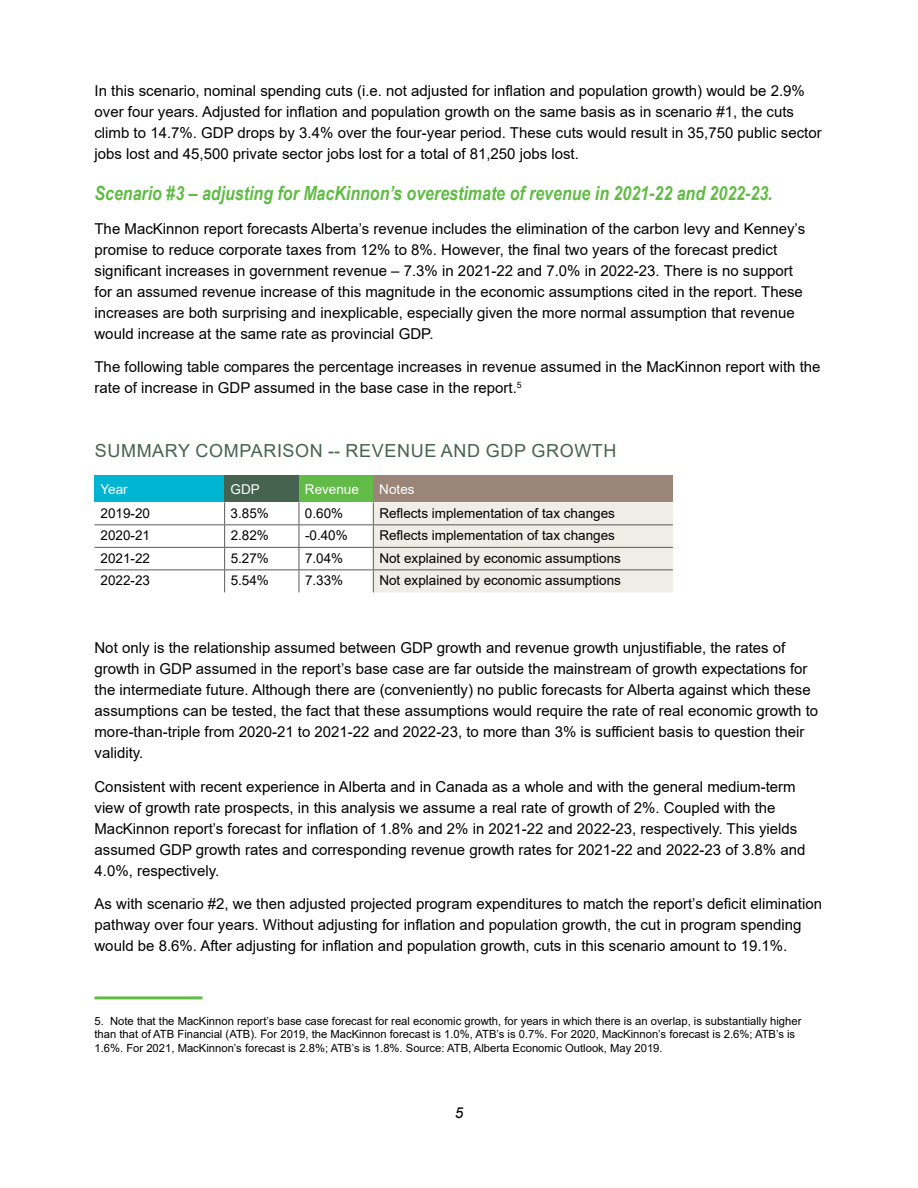
<style>
.page{position:relative;width:918px;height:1188px;background:#fff}
.page>*{position:absolute;margin:0;border:0;box-sizing:border-box;transform-origin:0 0}
.t1{font:italic 700 19.5px "Arial Narrow";color:#62bb46}
.t2{font:18px "Arial";letter-spacing:.035em;color:#45634f}
.t3{font:15px/21px "Arial";color:#000}
.t4{font:italic 15px "Arial";color:#000}
.t5{font:13.5px "Arial";color:#000}
.t6{font:13.5px "Arial";color:#fff}
.t7{font:11.25px/13.5px "Arial";color:#000}
</style>
<div class="page">
<div style="left:94px;top:475px;width:131px;height:27px;background:#00b5d1"></div>
<div style="left:225px;top:475px;width:74px;height:27px;background:#45634f"></div>
<div style="left:299px;top:475px;width:74px;height:27px;background:#62bb46"></div>
<div style="left:373px;top:475px;width:300px;height:27px;background:#9b8579"></div>
<hr style="left:94px;top:524px;width:131px;height:1px;background:#58595b">
<hr style="left:225px;top:524px;width:74px;height:1px;background:#58595b">
<hr style="left:299px;top:524px;width:74px;height:1px;background:#58595b">
<hr style="left:94px;top:547px;width:131px;height:1px;background:#58595b">
<hr style="left:225px;top:547px;width:74px;height:1px;background:#58595b">
<hr style="left:299px;top:547px;width:74px;height:1px;background:#58595b">
<hr style="left:94px;top:570px;width:131px;height:1px;background:#58595b">
<hr style="left:225px;top:570px;width:74px;height:1px;background:#58595b">
<svg style="left:224px;top:502px;width:1px;height:90px"></svg>
<hr style="left:299px;top:570px;width:74px;height:1px;background:#58595b">
<svg style="left:299px;top:502px;width:1px;height:90px"></svg>
<svg style="left:373px;top:502px;width:300px;height:90px;background:#e8e5e0"></svg>
<hr style="left:94px;top:996px;width:108px;height:3px;background:#62bb46">
<p class="t3" style="left:94px;top:80px;width:729px">In this scenario, nominal spending cuts (i.e. not adjusted for inflation and population growth) would be 2.9% over four years. Adjusted for inflation and population growth on the same basis as in scenario #1, the cuts climb to 14.7%. GDP drops by 3.4% over the four-year period. These cuts would result in 35,750 public sector jobs lost and 45,500 private sector jobs lost for a total of 81,250 jobs lost.</p>
<h1 class="t1" style="left:94px;top:179px;width:680px">Scenario #3 – adjusting for MacKinnon’s overestimate of revenue in 2021-22 and 2022-23.</h1>
<p class="t3" style="left:94px;top:218px;width:712px">The MacKinnon report forecasts Alberta’s revenue includes the elimination of the carbon levy and Kenney’s promise to reduce corporate taxes from 12% to 8%. However, the final two years of the forecast predict significant increases in government revenue – 7.3% in 2021-22 and 7.0% in 2022-23. There is no support for an assumed revenue increase of this magnitude in the economic assumptions cited in the report. These increases are both surprising and inexplicable, especially given the more normal assumption that revenue would increase at the same rate as provincial GDP.</p>
<p class="t3" style="left:94px;top:356px;width:728px">The following table compares the percentage increases in revenue assumed in the MacKinnon report with the rate of increase in GDP assumed in the base case in the report.<sup>5</sup></p>
<p class="t2" style="left:95px;top:438px;width:523px">SUMMARY COMPARISON -- REVENUE AND GDP GROWTH</p>
<p class="t6" style="left:100px;top:480px;width:29px">Year</p>
<p class="t6" style="left:231px;top:480px;width:31px">GDP</p>
<p class="t6" style="left:305px;top:480px;width:56px">Revenue</p>
<p class="t6" style="left:379px;top:480px;width:37px">Notes</p>
<p class="t5" style="left:101px;top:504px;width:51px">2019-20</p>
<p class="t5" style="left:231px;top:504px;width:40px">3.85%</p>
<p class="t5" style="left:305px;top:504px;width:40px">0.60%</p>
<p class="t5" style="left:379px;top:504px;width:237px">Reflects implementation of tax changes</p>
<p class="t5" style="left:101px;top:526px;width:51px">2020-21</p>
<p class="t5" style="left:231px;top:526px;width:40px">2.82%</p>
<p class="t5" style="left:305px;top:526px;width:44px">-0.40%</p>
<p class="t5" style="left:379px;top:526px;width:237px">Reflects implementation of tax changes</p>
<p class="t5" style="left:101px;top:549px;width:51px">2021-22</p>
<p class="t5" style="left:231px;top:549px;width:40px">5.27%</p>
<p class="t5" style="left:305px;top:549px;width:40px">7.04%</p>
<p class="t5" style="left:379px;top:549px;width:243px">Not explained by economic assumptions</p>
<p class="t5" style="left:101px;top:571px;width:51px">2022-23</p>
<p class="t5" style="left:231px;top:571px;width:40px">5.54%</p>
<p class="t5" style="left:305px;top:571px;width:40px">7.33%</p>
<p class="t5" style="left:379px;top:571px;width:243px">Not explained by economic assumptions</p>
<p class="t3" style="left:94px;top:637px;width:725px">Not only is the relationship assumed between GDP growth and revenue growth unjustifiable, the rates of growth in GDP assumed in the report’s base case are far outside the mainstream of growth expectations for the intermediate future. Although there are (conveniently) no public forecasts for Alberta against which these assumptions can be tested, the fact that these assumptions would require the rate of real economic growth to more-than-triple from 2020-21 to 2021-22 and 2022-23, to more than 3% is sufficient basis to question their validity.</p>
<p class="t3" style="left:94px;top:776px;width:712px">Consistent with recent experience in Alberta and in Canada as a whole and with the general medium-term view of growth rate prospects, in this analysis we assume a real rate of growth of 2%. Coupled with the MacKinnon report’s forecast for inflation of 1.8% and 2% in 2021-22 and 2022-23, respectively. This yields assumed GDP growth rates and corresponding revenue growth rates for 2021-22 and 2022-23 of 3.8% and 4.0%, respectively.</p>
<p class="t3" style="left:94px;top:893px;width:729px">As with scenario #2, we then adjusted projected program expenditures to match the report’s deficit elimination pathway over four years. Without adjusting for inflation and population growth, the cut in program spending would be 8.6%. After adjusting for inflation and population growth, cuts in this scenario amount to 19.1%.</p>
<p class="t7" style="left:94px;top:1014px;width:708px">5. Note that the MacKinnon report’s base case forecast for real economic growth, for years in which there is an overlap, is substantially higher than that of ATB Financial (ATB). For 2019, the MacKinnon forecast is 1.0%, ATB’s is 0.7%. For 2020, MacKinnon’s forecast is 2.6%; ATB’s is<br>1.6%. For 2021, MacKinnon’s forecast is 2.8%; ATB’s is 1.8%. Source: ATB, Alberta Economic Outlook, May 2019.</p>
<p class="t4" style="left:455px;top:1103px;width:10px">5</p>
</div>
